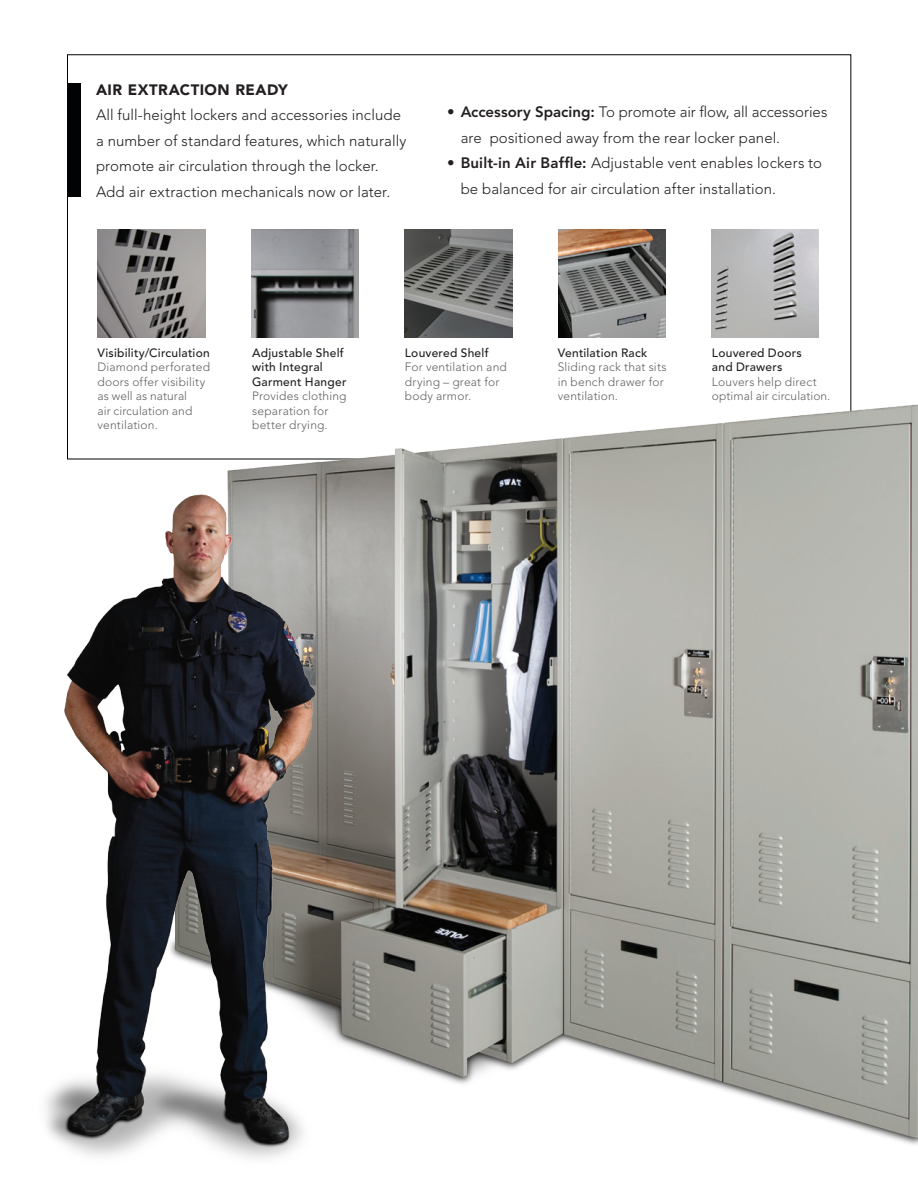
<style>
.page{position:relative;width:918px;height:1188px;background:#fff}
.page>*{position:absolute;margin:0;border:0;box-sizing:border-box;transform-origin:0 0}
.Body_Copy{font:300 15px/25.5px "Avenir";letter-spacing:.005em;color:#231f20}
.Body_Copy-2{font:900 15px "Avenir";letter-spacing:.025em;color:#231f20}
.Caption_text{font:300 12px/14.4px "Avenir";letter-spacing:.015em;color:#636366}
.Caption_title{font:500 12px/14.4px "Avenir";letter-spacing:.02em;color:#231f20}
.s1{font-weight:800}
</style>
<div class="page">
<div style="left:68px;top:83px;width:13px;height:114px;background:#010203"></div>
<img style="left:134px;top:307px;width:784px;height:838px">
<img style="left:45px;top:466px;width:297px;height:693px">
<img style="left:558px;top:230px;width:108px;height:107px">
<img style="left:251px;top:230px;width:108px;height:107px">
<img style="left:405px;top:230px;width:107px;height:107px">
<img style="left:98px;top:230px;width:107px;height:107px">
<img style="left:711px;top:230px;width:108px;height:107px">
<p class="Body_Copy-2" style="left:96px;top:80px;width:193px">AIR EXTRACTION READY</p>
<p class="Body_Copy" style="left:96px;top:102px;width:312px">All full-height lockers and accessories include a number of standard features, which naturally promote air circulation through the locker.<br>Add air extraction mechanicals now or later.</p>
<p class="Body_Copy" style="left:461px;top:99px;width:368px;text-indent:-14px"><span class="s1">• Accessory Spacing:</span> To promote air flow, all accessories are positioned away from the rear locker panel.</p>
<p class="Body_Copy" style="left:461px;top:150px;width:363px;text-indent:-14px"><span class="s1">• Built-in Air Baffle:</span> Adjustable vent enables lockers to be balanced for air circulation after installation.</p>
<p class="Caption_title" style="left:98px;top:346px;width:114px">Visibility/Circulation</p>
<p class="Caption_text" style="left:98px;top:360px;width:114px">Diamond perforated doors offer visibility as well as natural<br>air circulation and ventilation.</p>
<p class="Caption_title" style="left:252px;top:346px;width:96px">Adjustable Shelf with Integral<br>Garment Hanger</p>
<p class="Caption_text" style="left:252px;top:389px;width:96px">Provides clothing separation for better drying.</p>
<p class="Caption_title" style="left:405px;top:346px;width:85px">Louvered Shelf</p>
<p class="Caption_text" style="left:405px;top:360px;width:104px">For ventilation and drying – great for body armor.</p>
<p class="Caption_title" style="left:558px;top:346px;width:91px">Ventilation Rack</p>
<p class="Caption_text" style="left:558px;top:360px;width:110px">Sliding rack that sits in bench drawer for ventilation.</p>
<p class="Caption_title" style="left:712px;top:346px;width:91px">Louvered Doors and Drawers</p>
<p class="Caption_text" style="left:712px;top:374px;width:120px">Louvers help direct optimal air circulation.</p>
</div>
